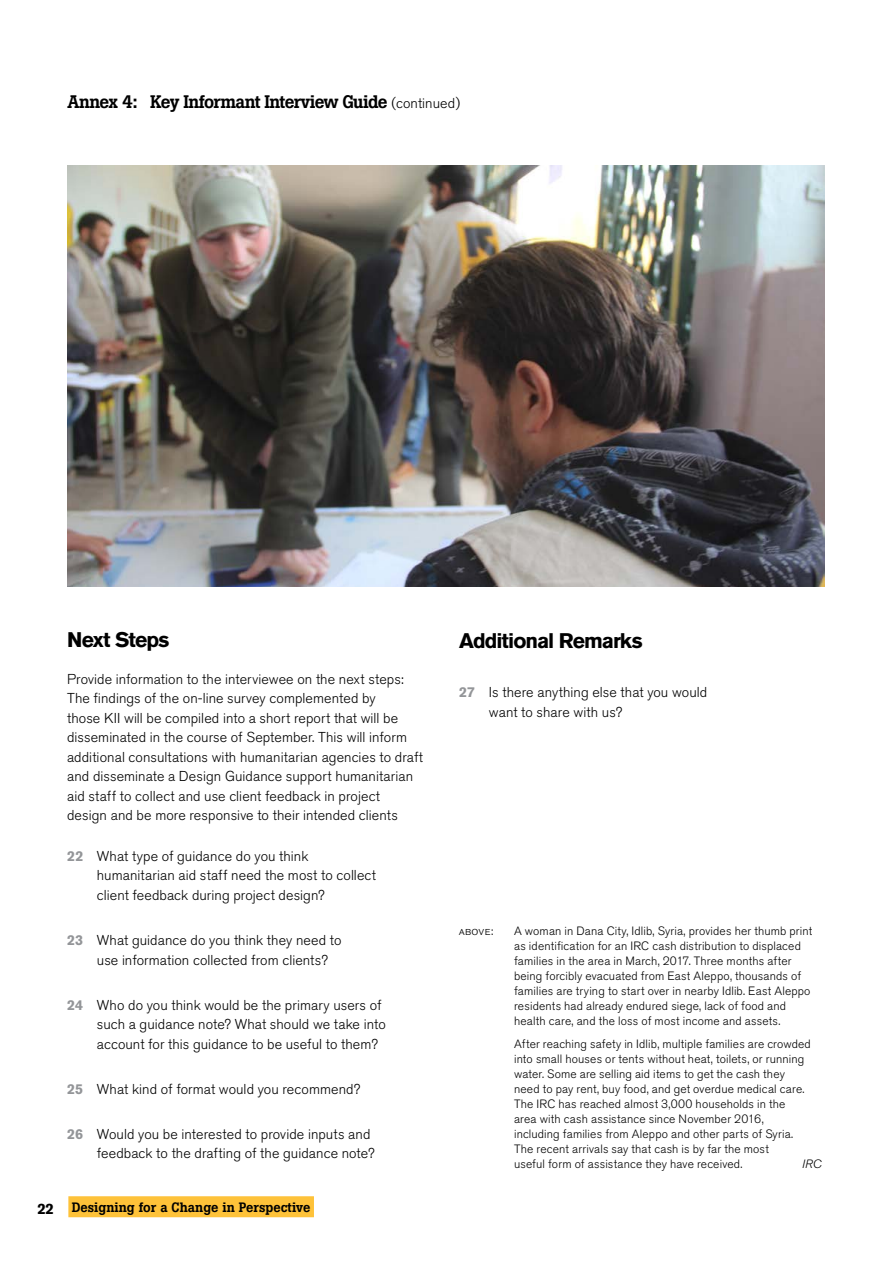
<style>
.page{position:relative;width:893px;height:1263px;background:#fff}
.page>*{position:absolute;margin:0;border:0;box-sizing:border-box;transform-origin:0 0}
.t1{font:700 21px "Akzidenz Grotesk Std";letter-spacing:-.045em;color:#000}
.t2{font:500 18px "Boton";letter-spacing:-.04em;color:#000}
.t3{font:300 14.25px/19.5px "Akzidenz Grotesk Std";letter-spacing:.005em;color:#000}
.t4{font:500 13.5px "Boton";color:#000}
.t5{font:300 12px/15px "Akzidenz Grotesk Std";letter-spacing:.01em;color:#000}
.t6{font:italic 300 12px "Akzidenz Grotesk Std";color:#000}
.s1{font-family:"Akzidenz Grotesk Std";font-weight:300;font-size:14.25px}
.s2{font-weight:700;color:#939598}
.s3{font-family:"Akzidenz Grotesk Std";font-weight:700;font-size:15px}
</style>
<div class="page">
<div style="left:68px;top:1196px;width:246px;height:21px;background:#fec239"></div>
<img style="left:67px;top:166px;width:758px;height:421px">
<p class="t2" style="left:68px;top:92px;width:394px">Annex 4: Key Informant Interview Guide <span class="s1">(continued)</span></p>
<h1 class="t1" style="left:67px;top:628px;width:104px">Next Steps</h1>
<p class="t3" style="left:67px;top:669px;width:357px">Provide information to the interviewee on the next steps:<br>The findings of the on-line survey complemented by<br>those KII will be compiled into a short report that will be disseminated in the course of September. This will inform additional consultations with humanitarian agencies to draft and disseminate a Design Guidance support humanitarian aid staff to collect and use client feedback in project design and be more responsive to their intended clients</p>
<p class="t3" style="left:97px;top:847px;width:281px;text-indent:-30px"><span class="s2">22</span> What type of guidance do you think humanitarian aid staff need the most to collect client feedback during project design?</p>
<p class="t3" style="left:97px;top:931px;width:246px;text-indent:-30px"><span class="s2">23</span> What guidance do you think they need to use information collected from clients?</p>
<p class="t3" style="left:97px;top:995px;width:290px;text-indent:-30px"><span class="s2">24</span> Who do you think would be the primary users of such a guidance note? What should we take into account for this guidance to be useful to them?</p>
<p class="t3" style="left:67px;top:1079px;width:295px"><span class="s2">25</span> What kind of format would you recommend?</p>
<p class="t3" style="left:67px;top:1124px;width:309px;text-align:right"><span class="s2">26</span> Would you be interested to provide inputs and feedback to the drafting of the guidance note?</p>
<p class="t4" style="left:37px;top:1200px;width:275px"><span class="s3">22</span> Designing for a Change in Perspective</p>
<h1 class="t1" style="left:459px;top:629px;width:185px">Additional Remarks</h1>
<p class="t3" style="left:489px;top:683px;width:220px;text-indent:-30px"><span class="s2">27</span> Is there anything else that you would want to share with us?</p>
<p class="t5" style="left:459px;top:923px;width:36px">above:</p>
<p class="t5" style="left:514px;top:923px;width:300px">A woman in Dana City, Idlib, Syria, provides her thumb print as identification for an IRC cash distribution to displaced families in the area in March, 2017. Three months after being forcibly evacuated from East Aleppo, thousands of families are trying to start over in nearby Idlib. East Aleppo residents had already endured siege, lack of food and health care, and the loss of most income and assets.</p>
<p class="t5" style="left:514px;top:1037px;width:298px">After reaching safety in Idlib, multiple families are crowded into small houses or tents without heat, toilets, or running water. Some are selling aid items to get the cash they need to pay rent, buy food, and get overdue medical care.<br>The IRC has reached almost 3,000 households in the area with cash assistance since November 2016, including families from Aleppo and other parts of Syria.<br>The recent arrivals say that cash is by far the most<br>useful form of assistance they have received.</p>
<p class="t6" style="left:802px;top:1157px;width:21px">IRC</p>
</div>
